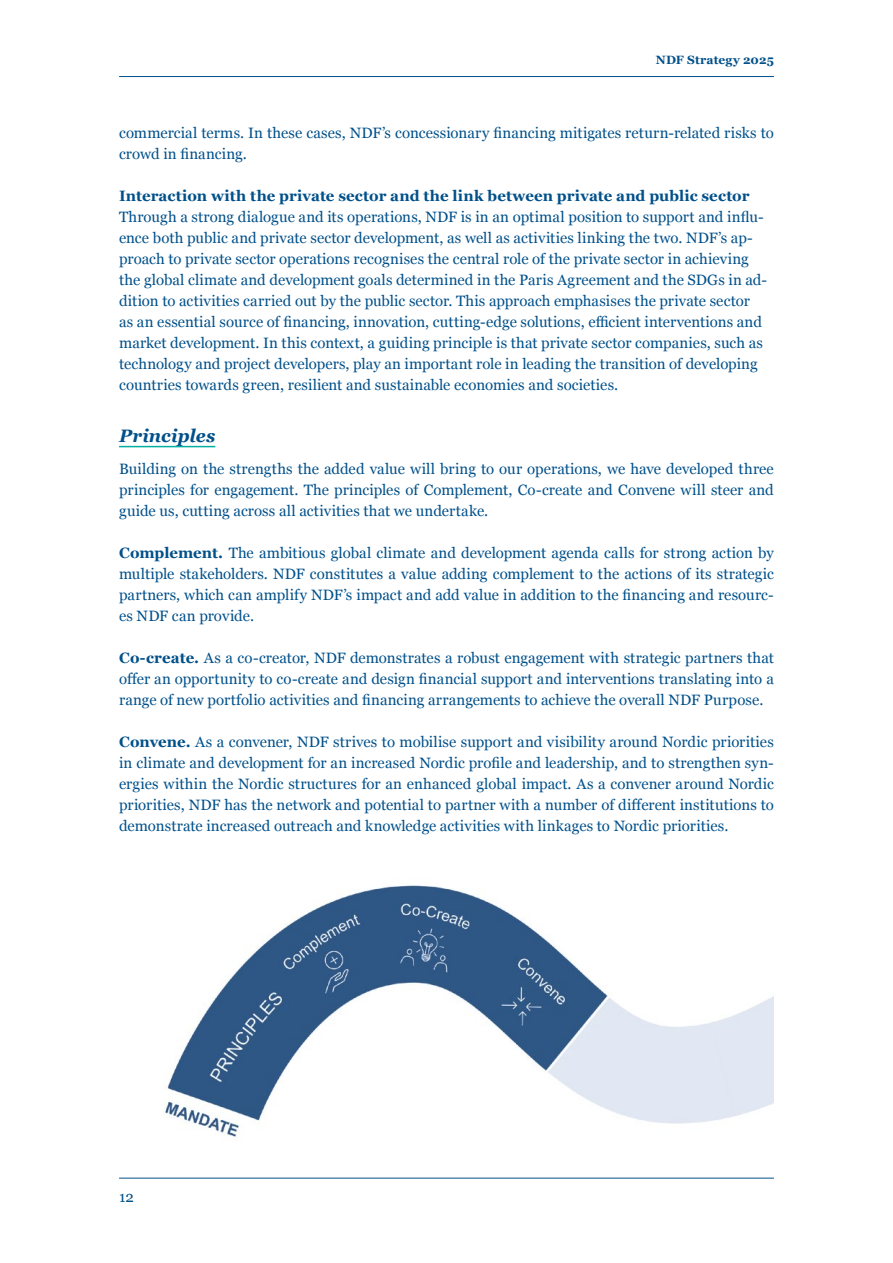
<style>
.page{position:relative;width:893px;height:1263px;background:#fff}
.page>*{position:absolute;margin:0;border:0;box-sizing:border-box;transform-origin:0 0}
.t1{font:italic 700 18px "Georgia";letter-spacing:-.005em;color:#00508a}
.t2{font:15px/21px "Georgia";letter-spacing:.005em;color:#00508a;text-align:justify}
.t3{font:700 15px "Georgia";letter-spacing:.005em;color:#00508a}
.t4{font:700 12px "Georgia";letter-spacing:.015em;color:#00508a}
.s1{font-weight:700}
</style>
<div class="page">
<hr style="left:119px;top:76px;width:655px;height:1px;background:#00508a">
<hr style="left:119px;top:1178px;width:655px;height:1px;background:#00508a">
<hr style="left:119px;top:446px;width:96px;height:1px;background:#00b0a0">
<img style="left:165px;top:885px;width:609px;height:252px">
<p class="t4" style="left:656px;top:51px;width:120px">NDF Strategy 2025</p>
<p class="t2" style="left:119px;top:121px;width:656px">commercial terms. In these cases, NDF’s concessionary financing mitigates return-related risks to crowd in financing.</p>
<p class="t3" style="left:119px;top:184px;width:632px">Interaction with the private sector and the link between private and public sector</p>
<p class="t2" style="left:119px;top:205px;width:649px;text-align:left">Through a strong dialogue and its operations, NDF is in an optimal position to support and influ&shy;ence both public and private sector development, as well as activities linking the two. NDF’s ap&shy;proach to private sector operations recognises the central role of the private sector in achieving the global climate and development goals determined in the Paris Agreement and the SDGs in ad&shy;dition to activities carried out by the public sector. This approach emphasises the private sector as an essential source of financing, innovation, cutting-edge solutions, efficient interventions and market development. In this context, a guiding principle is that private sector companies, such as technology and project developers, play an important role in leading the transition of developing countries towards green, resilient and sustainable economies and societies.</p>
<p class="t1" style="left:119px;top:422px;width:98px">Principles</p>
<p class="t2" style="left:119px;top:457px;width:656px">Building on the strengths the added value will bring to our operations, we have developed three principles for engagement. The principles of Complement, Co-create and Convene will steer and guide us, cutting across all activities that we undertake.</p>
<p class="t2" style="left:119px;top:541px;width:656px"><span class="s1">Complement.</span> The ambitious global climate and development agenda calls for strong action by multiple stakeholders. NDF constitutes a value adding complement to the actions of its strategic partners, which can amplify NDF’s impact and add value in addition to the financing and resourc&shy;es NDF can provide.</p>
<p class="t2" style="left:119px;top:646px;width:656px"><span class="s1">Co-create.</span> As a co-creator, NDF demonstrates a robust engagement with strategic partners that offer an opportunity to co-create and design financial support and interventions translating into a range of new portfolio activities and financing arrangements to achieve the overall NDF Purpose.</p>
<p class="t2" style="left:119px;top:730px;width:656px"><span class="s1">Convene.</span> As a convener, NDF strives to mobilise support and visibility around Nordic priorities in climate and development for an increased Nordic profile and leadership, and to strengthen syn&shy;ergies within the Nordic structures for an enhanced global impact. As a convener around Nordic priorities, NDF has the network and potential to partner with a number of different institutions to demonstrate increased outreach and knowledge activities with linkages to Nordic priorities.</p>
<p class="t2" style="left:119px;top:1186px;width:16px">12</p>
</div>
